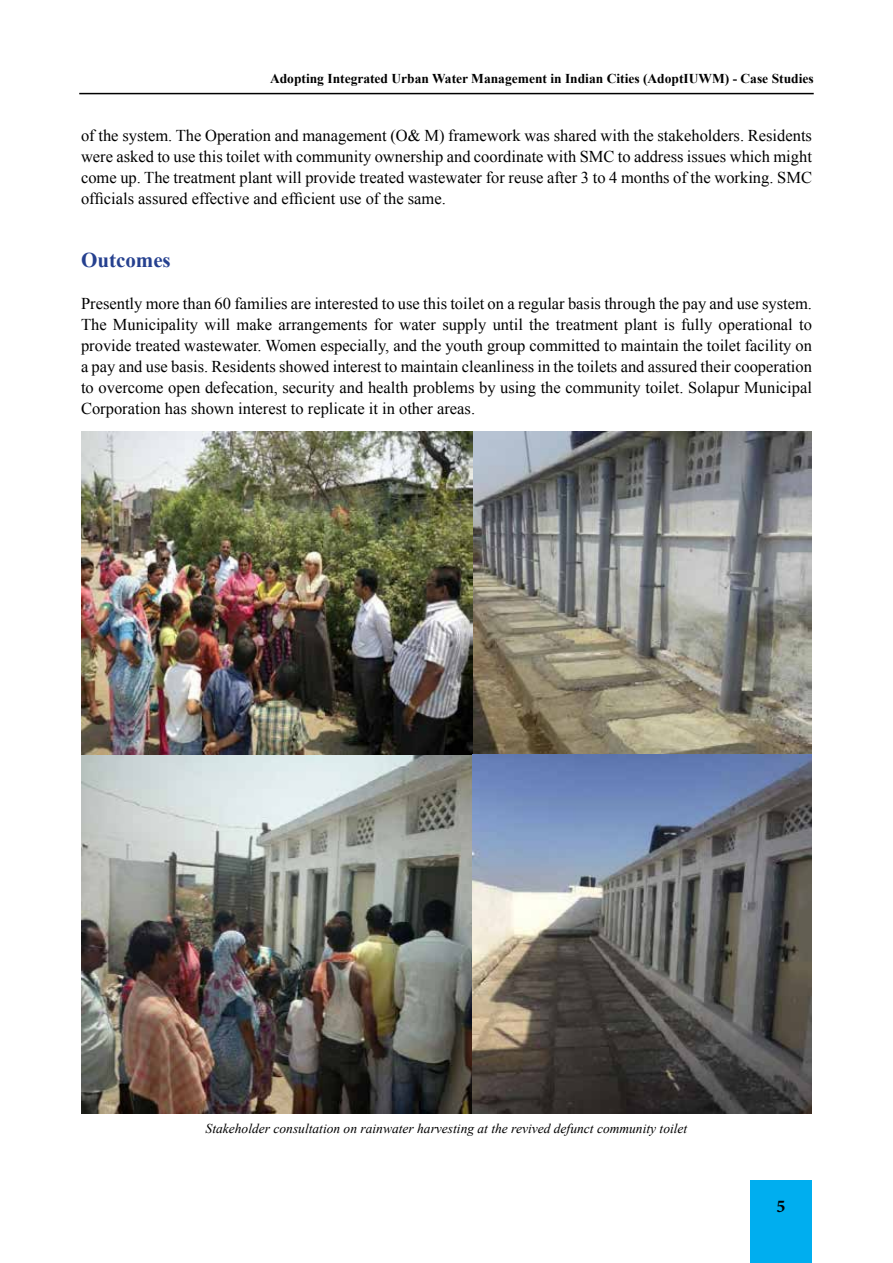
<style>
.page{position:relative;width:893px;height:1263px;background:#fff}
.page>*{position:absolute;margin:0;border:0;box-sizing:border-box;transform-origin:0 0}
.t1{font:700 21px "Times New Roman";color:#25408f}
.t2{font:700 18px "Minion Pro";color:#000}
.t3{font:16.5px/21px "Times New Roman";color:#000;text-align:justify}
.t4{font:italic 13.5px "Times New Roman";color:#000}
.t5{font:700 13.5px "Times New Roman";color:#000}
</style>
<div class="page">
<div style="left:750px;top:1180px;width:62px;height:83px;background:#00aeef"></div>
<hr style="left:79px;top:93px;width:735px;height:1px;background:#000">
<img style="left:473px;top:432px;width:339px;height:323px">
<img style="left:81px;top:432px;width:392px;height:681px">
<img style="left:473px;top:755px;width:339px;height:358px">
<p class="t5" style="left:270px;top:69px;width:545px">Adopting Integrated Urban Water Management in Indian Cities (AdoptIUWM) - Case Studies</p>
<p class="t3" style="left:81px;top:125px;width:732px">of the system. The Operation and management (O&amp; M) framework was shared with the stakeholders. Residents were asked to use this toilet with community ownership and coordinate with SMC to address issues which might come up. The treatment plant will provide treated wastewater for reuse after 3 to 4 months of the working. SMC officials assured effective and efficient use of the same.</p>
<p class="t1" style="left:81px;top:245px;width:91px">Outcomes</p>
<p class="t3" style="left:81px;top:293px;width:732px">Presently more than 60 families are interested to use this toilet on a regular basis through the pay and use system.<br>The Municipality will make arrangements for water supply until the treatment plant is fully operational to provide treated wastewater. Women especially, and the youth group committed to maintain the toilet facility on a pay and use basis. Residents showed interest to maintain cleanliness in the toilets and assured their cooperation to overcome open defecation, security and health problems by using the community toilet. Solapur Municipal Corporation has shown interest to replicate it in other areas.</p>
<p class="t4" style="left:206px;top:1119px;width:483px">Stakeholder consultation on rainwater harvesting at the revived defunct community toilet</p>
<p class="t2" style="left:777px;top:1193px;width:10px">5</p>
</div>
